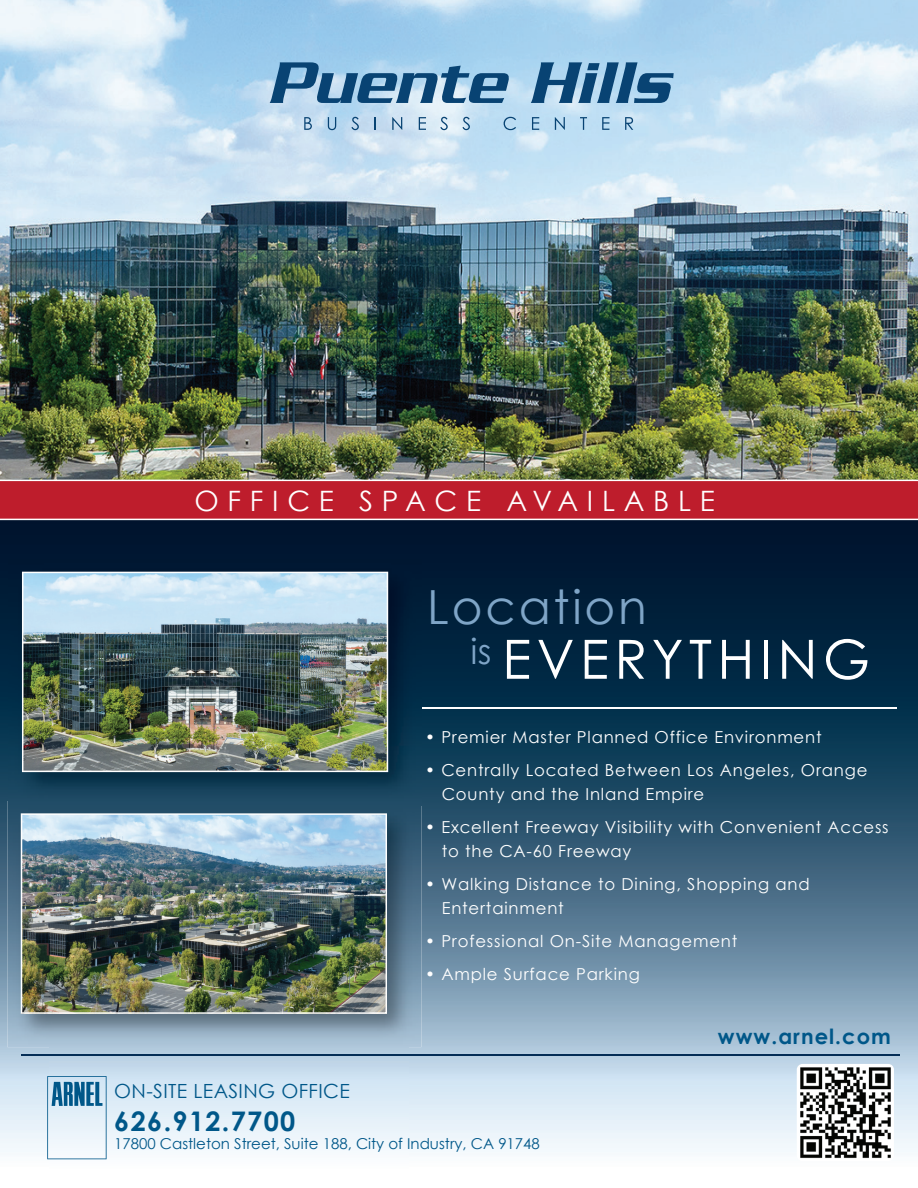
<style>
.page{position:relative;width:918px;height:1188px;background:#fff}
.page>*{position:absolute;margin:0;border:0;box-sizing:border-box;transform-origin:0 0}
.t1{font:54.15px "Century Gothic";letter-spacing:.1em;color:#fff}
.t2{font:47.1px "Century Gothic";letter-spacing:.06em;color:#7fa5c7}
.t3{font:28.05px "Century Gothic";letter-spacing:.31em;color:#fff}
.t4{font:700 27px "Century Gothic";letter-spacing:.05em;color:#005789}
.t5{font:700 21px "Century Gothic";letter-spacing:.05em;color:#005789}
.t6{font:19.5px "Century Gothic";letter-spacing:.02em;color:#005789}
.t7{font:16.5px/24px "Century Gothic";letter-spacing:.05em;color:#fff}
.t8{font:15px "Century Gothic";color:#005789}
</style>
<div class="page">
<div style="left:0;top:520px;width:918px;height:50px;background:#00152f"></div>
<img style="left:0;top:570px;width:50px;height:590px">
<img style="left:409px;top:570px;width:509px;height:582px">
<img style="left:50px;top:1047px;width:359px;height:113px">
<img style="left:0;top:0;width:918px;height:480px">
<div style="left:0;top:480px;width:918px;height:39px;background:#be1d2c"></div>
<hr style="left:0;top:480px;width:918px;height:1px;background:#fff">
<svg style="left:270px;top:62px;width:240px;height:41px;background:#6896b8"></svg>
<svg style="left:531px;top:62px;width:143px;height:41px;background:#5989ae"></svg>
<svg style="left:304px;top:117px;width:8px;height:13px"></svg>
<svg style="left:328px;top:117px;width:8px;height:13px"></svg>
<svg style="left:351px;top:117px;width:8px;height:13px"></svg>
<svg style="left:375px;top:117px;width:1px;height:13px"></svg>
<svg style="left:392px;top:117px;width:10px;height:13px"></svg>
<svg style="left:419px;top:117px;width:7px;height:13px"></svg>
<svg style="left:440px;top:117px;width:8px;height:13px"></svg>
<svg style="left:462px;top:117px;width:8px;height:13px"></svg>
<svg style="left:504px;top:117px;width:12px;height:13px"></svg>
<svg style="left:532px;top:117px;width:7px;height:13px"></svg>
<svg style="left:555px;top:117px;width:10px;height:13px"></svg>
<svg style="left:580px;top:117px;width:7px;height:13px"></svg>
<svg style="left:602px;top:117px;width:8px;height:13px"></svg>
<svg style="left:625px;top:117px;width:8px;height:13px"></svg>
<img style="left:9px;top:560px;width:412px;height:241px">
<img style="left:22px;top:572px;width:366px;height:200px">
<img style="left:7px;top:801px;width:414px;height:246px">
<img style="left:21px;top:813px;width:366px;height:201px">
<hr style="left:423px;top:707px;width:474px;height:1px;background:#fff">
<svg style="left:47px;top:1076px;width:60px;height:83px"></svg>
<hr style="left:21px;top:1054px;width:878px;height:1px;background:#052e56">
<img style="left:797px;top:1064px;width:97px;height:94px">
<h3 class="t3" style="left:195px;top:481px;width:522px">OFFICE SPACE AVAILABLE</h3>
<h2 class="t2" style="left:427px;top:574px;width:221px">Location</h2>
<h1 class="t1" style="left:471px;top:621px;width:401px"><sup>is</sup> EVERYTHING</h1>
<p class="t7" style="left:425px;top:725px;width:398px">• Premier Master Planned Office Environment</p>
<p class="t7" style="left:442px;top:758px;width:427px;text-indent:-16px">• Centrally Located Between Los Angeles, Orange<br>County and the Inland Empire</p>
<p class="t7" style="left:442px;top:815px;width:449px;text-indent:-16px">• Excellent Freeway Visibility with Convenient Access to the CA-60 Freeway</p>
<p class="t7" style="left:442px;top:872px;width:369px;text-indent:-16px">• Walking Distance to Dining, Shopping and<br>Entertainment</p>
<p class="t7" style="left:425px;top:929px;width:314px">• Professional On-Site Management</p>
<p class="t7" style="left:425px;top:962px;width:216px">• Ample Surface Parking</p>
<p class="t6" style="left:114px;top:1078px;width:237px">ON-SITE LEASING OFFICE</p>
<h3 class="t4" style="left:114px;top:1100px;width:183px">626.912.7700</h3>
<p class="t8" style="left:114px;top:1133px;width:427px">17800 Castleton Street, Suite 188, City of Industry, CA 91748</p>
<p class="t5" style="left:718px;top:1020px;width:175px">www.arnel.com</p>
</div>
